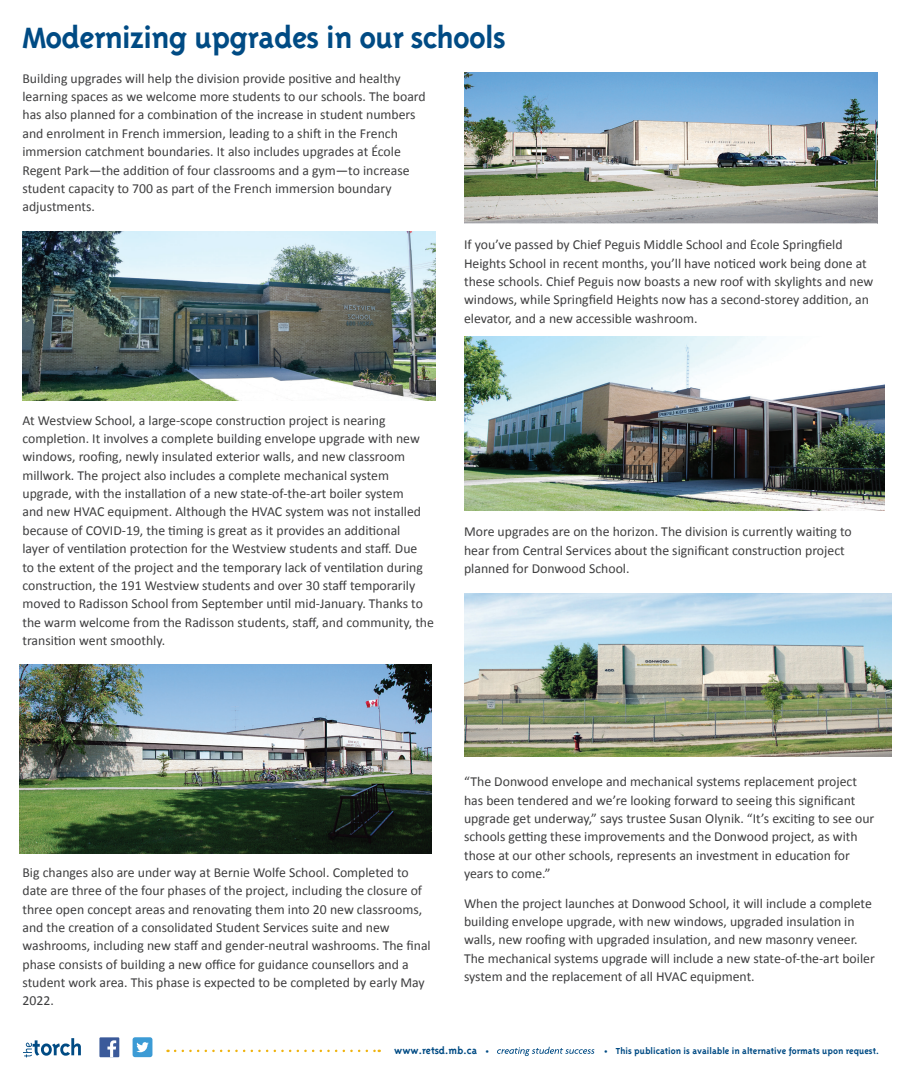
<style>
.page{position:relative;width:900px;height:1080px;background:#fff}
.page>*{position:absolute;margin:0;border:0;box-sizing:border-box;transform-origin:0 0}
.t1{font:700 33.75px "Triplex";letter-spacing:-.02em;color:#004b84}
.t2{font:13.75px/18.4px "Calibri";color:#3e3e3f}
.t3{font:700 11.25px "Triplex";color:#004b84}
.t4{font:700 10px "Triplex";color:#004b84}
.s1{font-size:11.25px}
</style>
<div class="page">
<svg style="left:175px;top:1050px;width:205px;height:2px"></svg>
<svg style="left:23px;top:1038px;width:58px;height:19px"></svg>
<div style="left:133px;top:1037px;width:19px;height:20px;background:#3c9bd5;border-radius:2px"></div>
<svg style="left:136px;top:1042px;width:13px;height:10px"></svg>
<div style="left:99px;top:1037px;width:20px;height:20px;background:#3b5a9a"></div>
<svg style="left:107px;top:1040px;width:9px;height:17px"></svg>
<svg style="left:497px;top:1047px;width:97px;height:9px"></svg>
<img style="left:464px;top:336px;width:421px;height:174px">
<img style="left:464px;top:72px;width:414px;height:151px">
<img style="left:22px;top:231px;width:414px;height:170px">
<img style="left:19px;top:665px;width:412px;height:188px">
<img style="left:464px;top:593px;width:428px;height:164px">
<h1 class="t1" style="left:22px;top:19px;width:485px">Modernizing upgrades in our schools</h1>
<p class="t2" style="left:22px;top:68px;width:405px">Building upgrades will help the division provide positive and healthy learning spaces as we welcome more students to our schools. The board has also planned for a combination of the increase in student numbers and enrolment in French immersion, leading to a shift in the French immersion catchment boundaries. It also includes upgrades at École Regent Park—the addition of four classrooms and a gym—to increase student capacity to 700 as part of the French immersion boundary adjustments.</p>
<p class="t2" style="left:464px;top:235px;width:411px">If you’ve passed by Chief Peguis Middle School and École Springfield Heights School in recent months, you’ll have noticed work being done at these schools. Chief Peguis now boasts a new roof with skylights and new windows, while Springfield Heights now has a second-storey addition, an elevator, and a new accessible washroom.</p>
<p class="t2" style="left:22px;top:410px;width:413px">At Westview School, a large-scope construction project is nearing completion. It involves a complete building envelope upgrade with new windows, roofing, newly insulated exterior walls, and new classroom millwork. The project also includes a complete mechanical system upgrade, with the installation of a new state-of-the-art boiler system<br>and new HVAC equipment. Although the HVAC system was not installed because of COVID-19, the timing is great as it provides an additional<br>layer of ventilation protection for the Westview students and staff. Due<br>to the extent of the project and the temporary lack of ventilation during construction, the 191 Westview students and over 30 staff temporarily moved to Radisson School from September until mid-January. Thanks to the warm welcome from the Radisson students, staff, and community, the transition went smoothly.</p>
<p class="t2" style="left:464px;top:522px;width:389px">More upgrades are on the horizon. The division is currently waiting to hear from Central Services about the significant construction project planned for Donwood School.</p>
<p class="t2" style="left:22px;top:862px;width:410px">Big changes also are under way at Bernie Wolfe School. Completed to date are three of the four phases of the project, including the closure of three open concept areas and renovating them into 20 new classrooms, and the creation of a consolidated Student Services suite and new washrooms, including new staff and gender-neutral washrooms. The final phase consists of building a new office for guidance counsellors and a student work area. This phase is expected to be completed by early May 2022.</p>
<p class="t2" style="left:464px;top:772px;width:412px">“The Donwood envelope and mechanical systems replacement project has been tendered and we’re looking forward to seeing this significant upgrade get underway,” says trustee Susan Olynik. “It’s exciting to see our schools getting these improvements and the Donwood project, as with those at our other schools, represents an investment in education for years to come.”</p>
<p class="t2" style="left:464px;top:893px;width:412px">When the project launches at Donwood School, it will include a complete building envelope upgrade, with new windows, upgraded insulation in walls, new roofing with upgraded insulation, and new masonry veneer.<br>The mechanical systems upgrade will include a new state-of-the-art boiler system and the replacement of all HVAC equipment.</p>
<p class="t3" style="left:394px;top:1044px;width:96px">www.retsd.mb.ca •</p>
<p class="t4" style="left:604px;top:1046px;width:276px"><span class="s1">•</span> This publication is available in alternative formats upon request.</p>
</div>
